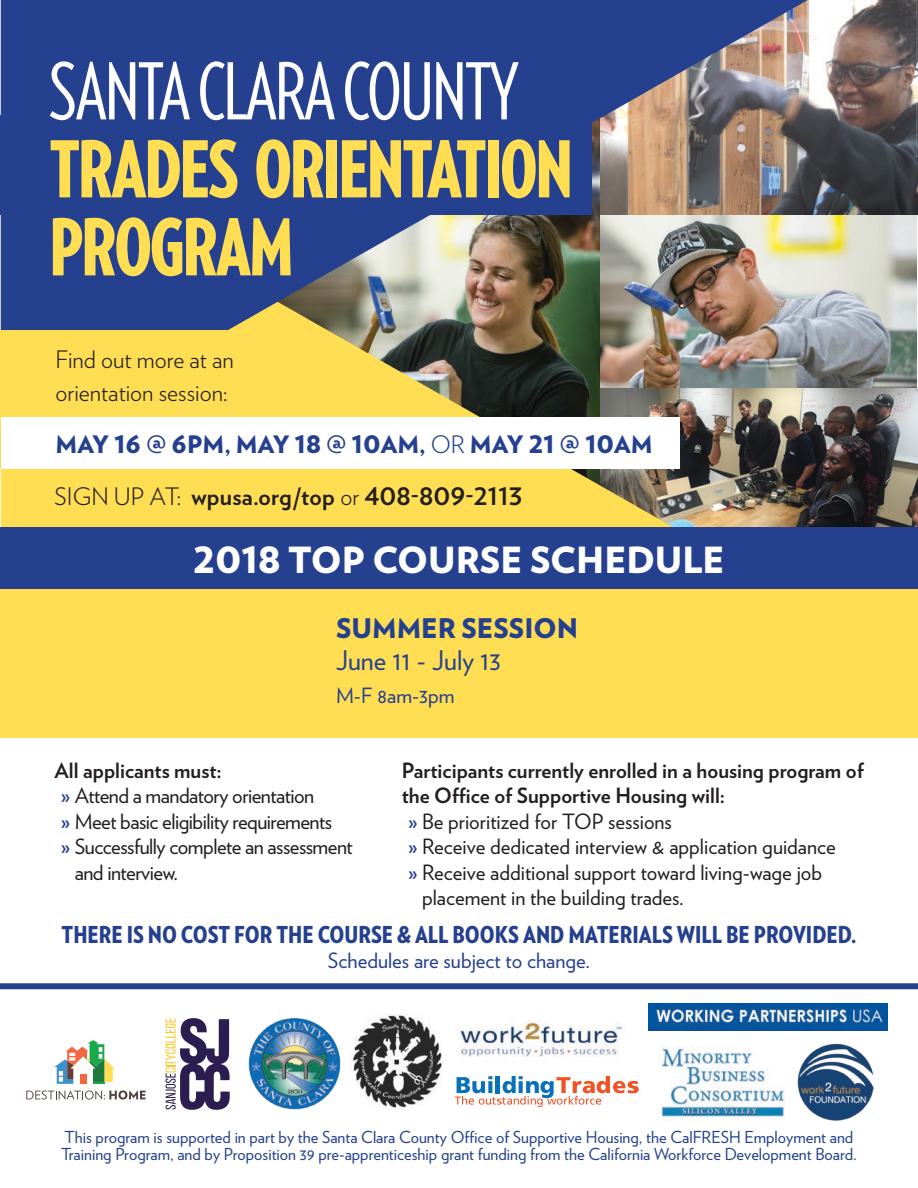
<style>
.page{position:relative;width:918px;height:1188px;background:#fff}
.page>*{position:absolute;margin:0;border:0;box-sizing:border-box;transform-origin:0 0}
.t1{font:900 78px/78px "Verlag Compressed";letter-spacing:-.025em;color:#ffde53}
.t2{font:78px "Verlag Compressed";letter-spacing:-.025em;color:#fff}
.t3{font:900 36px "Verlag";color:#fff}
.t4{font:900 27px "Verlag";color:#25408f}
.t5{font:27px "Verlag";color:#25408f}
.t6{font:700 24px "Verlag";color:#231f20}
.t7{font:300 24px "Verlag";color:#231f20}
.t8{font:900 24px "Verlag";color:#25408f}
.t9{font:900 23.25px "Verlag Condensed";color:#25408f}
.t10{font:21px/25.2px "Verlag";color:#231f20}
.t11{font:21px/25.2px "Verlag";letter-spacing:-.025em;color:#231f20}
.t12{font:700 21px/25.2px "Verlag";color:#231f20}
.t13{font:21px "Verlag";color:#25408f}
.t14{font:16.5px/16.5px "Verlag";color:#25408f}
.s1{font-weight:300}
.s2{font-family:"Myriad Pro";font-weight:700;font-size:19.5px;color:#25408f}
</style>
<div class="page">
<img style="left:808px;top:0;width:110px;height:144px">
<img style="left:1px;top:144px;width:917px;height:383px">
<img style="left:1px;top:0;width:807px;height:459px">
<div style="left:0;top:331px;width:283px;height:138px;background:#ffde53"></div>
<div style="left:1px;top:418px;width:678px;height:51px;background:#fff"></div>
<div style="left:0;top:115px;width:591px;height:99px;background:#25408f"></div>
<svg style="left:0;top:589px;width:918px;height:400px"></svg>
<div style="left:0;top:589px;width:917px;height:148px;background:#ffde53"></div>
<div style="left:0;top:527px;width:918px;height:62px;background:#25408f"></div>
<svg style="left:455px;top:1076px;width:184px;height:31px"></svg>
<img style="left:659px;top:1047px;width:126px;height:71px">
<img style="left:351px;top:1014px;width:91px;height:95px">
<img style="left:797px;top:1043px;width:77px;height:78px">
<img style="left:460px;top:1022px;width:163px;height:35px">
<svg style="left:26px;top:1090px;width:120px;height:10px"></svg>
<svg style="left:54px;top:1040px;width:61px;height:44px"></svg>
<img style="left:248px;top:1017px;width:93px;height:93px">
<img style="left:649px;top:1004px;width:239px;height:26px">
<svg style="left:165px;top:1018px;width:65px;height:92px"></svg>
<p class="t2" style="left:50px;top:39px;width:471px">SANTA CLARA COUNTY</p>
<p class="t1" style="left:50px;top:127px;width:525px">TRADES ORIENTATION<br>PROGRAM</p>
<p class="t7" style="left:56px;top:342px;width:180px">Find out more at an</p>
<p class="t7" style="left:56px;top:375px;width:174px">orientation session:</p>
<p class="t8" style="left:56px;top:425px;width:599px">MAY 16 @ 6PM, MAY 18 @ 10AM, <span class="s1">OR</span> MAY 21 @ 10AM</p>
<p class="t6" style="left:55px;top:478px;width:469px"><span class="s1">SIGN UP AT:</span> wpusa.org/top <span class="s1">or</span> 408-809-2113</p>
<p class="t3" style="left:193px;top:530px;width:533px">2018 TOP COURSE SCHEDULE</p>
<p class="t4" style="left:336px;top:606px;width:244px">SUMMER SESSION</p>
<p class="t5" style="left:336px;top:640px;width:166px">June 11 - July 13</p>
<p class="t13" style="left:336px;top:680px;width:120px">M-F 8am-3pm</p>
<p class="t12" style="left:55px;top:757px;width:169px">All applicants must:</p>
<p class="t11" style="left:61px;top:782px;width:254px"><span class="s2">»</span> Attend a mandatory orientation</p>
<p class="t11" style="left:61px;top:808px;width:272px"><span class="s2">»</span> Meet basic eligibility requirements</p>
<p class="t11" style="left:75px;top:833px;width:279px;text-indent:-14px"><span class="s2">»</span> Successfully complete an assessment and interview.</p>
<p class="t12" style="left:402px;top:757px;width:463px">Participants currently enrolled in a housing program of the Office of Supportive Housing will:</p>
<p class="t10" style="left:409px;top:807px;width:265px"><span class="s2">»</span> Be prioritized for TOP sessions</p>
<p class="t10" style="left:409px;top:833px;width:429px"><span class="s2">»</span> Receive dedicated interview &amp; application guidance</p>
<p class="t10" style="left:422px;top:858px;width:402px;text-indent:-14px"><span class="s2">»</span> Receive additional support toward living-wage job placement in the building trades.</p>
<p class="t9" style="left:62px;top:916px;width:796px">THERE IS NO COST FOR THE COURSE &amp; ALL BOOKS AND MATERIALS WILL BE PROVIDED.</p>
<p class="t13" style="left:328px;top:945px;width:264px">Schedules are subject to change.</p>
<p class="t14" style="left:61px;top:1128px;width:797px">This program is supported in part by the Santa Clara County Office of Supportive Housing, the CalFRESH Employment and<br>Training Program, and by Proposition 39 pre-apprenticeship grant funding from the California Workforce Development Board.</p>
</div>
